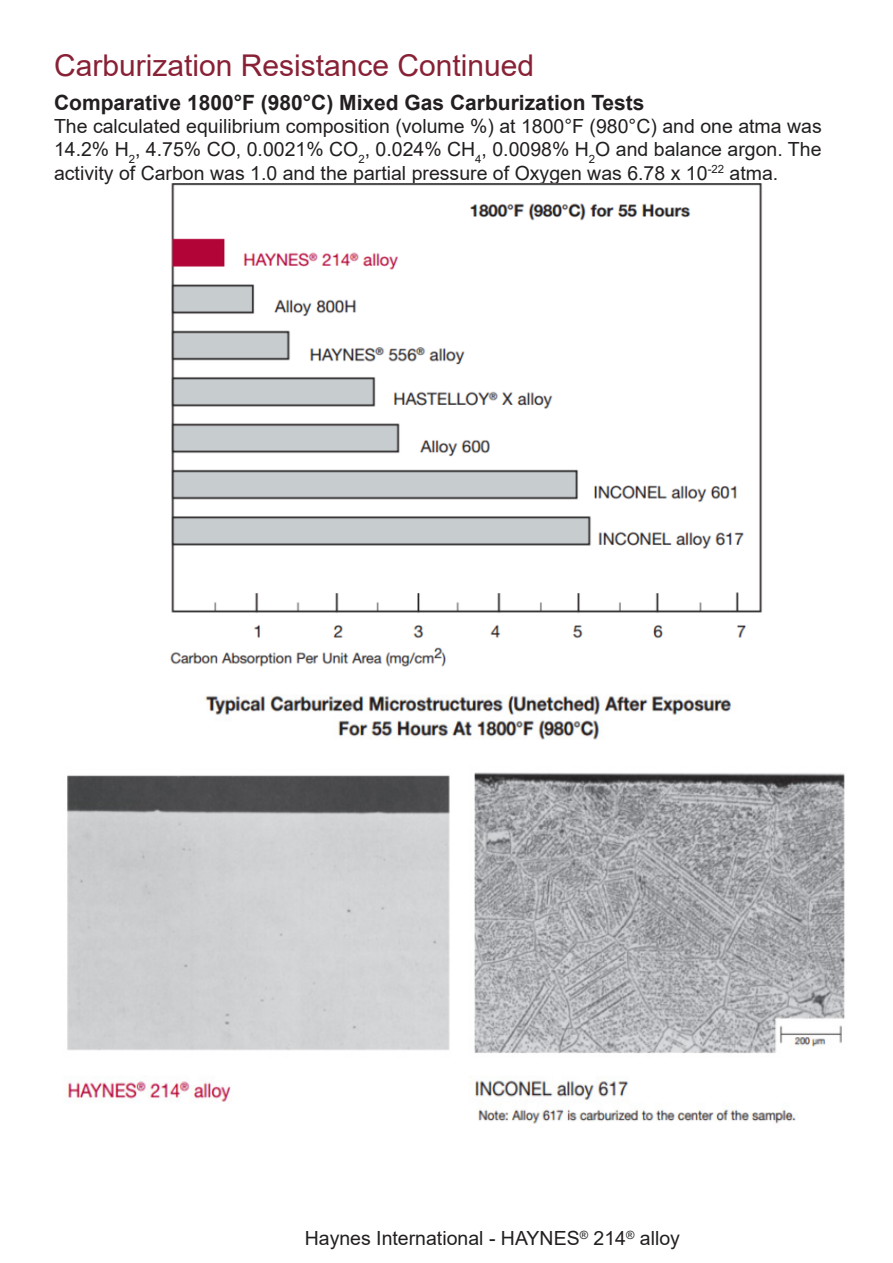
<style>
.page{position:relative;width:893px;height:1263px;background:#fff}
.page>*{position:absolute;margin:0;border:0;box-sizing:border-box;transform-origin:0 0}
.t1{font:30px "Arial";color:#882135}
.t2{font:700 21px "Arial";color:#231f20}
.t3{font:19.5px/23.4px "Arial";color:#231f20;text-align:justify}
</style>
<div class="page">
<img style="left:170px;top:184px;width:592px;height:483px">
<img style="left:67px;top:694px;width:778px;height:430px">
<p class="t1" style="left:54px;top:45px;width:482px">Carburization Resistance Continued</p>
<p class="t2" style="left:54px;top:87px;width:592px">Comparative 1800°F (980°C) Mixed Gas Carburization Tests</p>
<p class="t3" style="left:54px;top:114px;width:769px">The calculated equilibrium composition (volume %) at 1800°F (980°C) and one atma was 14.2% H<sub>2</sub>, 4.75% CO, 0.0021% CO<sub>2</sub>, 0.024% CH<sub>4</sub>, 0.0098% H<sub>2</sub>O and balance argon. The activity of Carbon was 1.0 and the partial pressure of Oxygen was 6.78 x 10<sup>-22</sup> atma.</p>
<p class="t3" style="left:305px;top:1226px;width:377px">Haynes International - HAYNES<sup>®</sup> 214<sup>®</sup> alloy</p>
</div>
